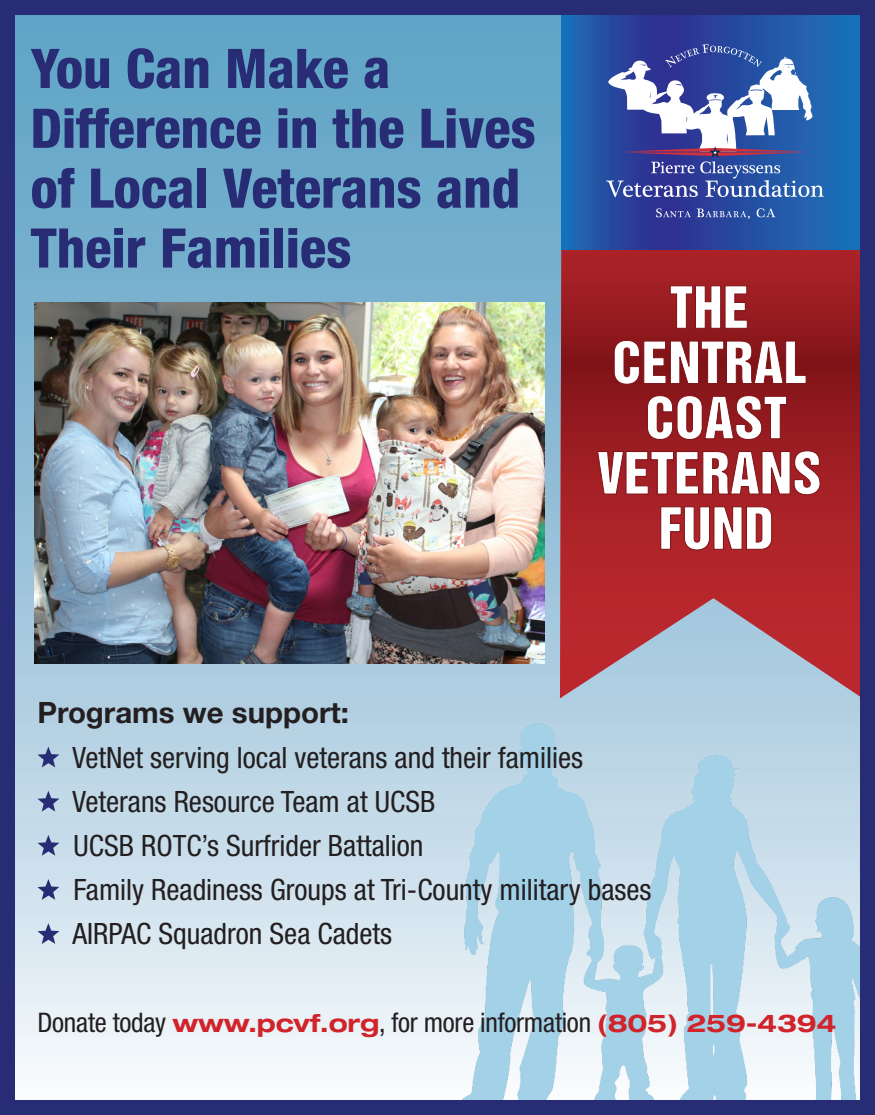
<style>
.page{position:relative;width:875px;height:1115px;background:#fff}
.page>*{position:absolute;margin:0;border:0;box-sizing:border-box;transform-origin:0 0}
.t1{font:800 condensed 54.75px/59.8px "Helvetica Neue";color:#282c74}
.t2{font:53.25px/55.2px "Helvetica Inserat";color:#fff;text-align:center}
.t3{font:condensed 29.5px/44px "Helvetica Neue";color:#231f20}
.t4{font:700 29.5px "Helvetica Neue";color:#231f20}
.t5{font:condensed 27px "Helvetica Neue";letter-spacing:-.01em;color:#231f20}
.s1{font-weight:700;font-stretch:expanded;font-size:24.5px;color:#d1232a}
.s2{font-size:29.5px}
</style>
<div class="page">
<div style="left:0;top:0;width:874px;height:1114px;background:linear-gradient(to bottom,#519bc1,#f1f4f9)"></div>
<img style="left:436px;top:672px;width:422px;height:426px">
<img style="left:34px;top:302px;width:511px;height:361px">
<svg style="left:560px;top:17px;width:298px;height:681px;background:#a9454e"></svg>
<svg style="left:596px;top:285px;width:225px;height:266px;background:#961b1f"></svg>
<svg style="left:561px;top:16px;width:297px;height:233px;background:#2157a8"></svg>
<svg style="left:656px;top:208px;width:34px;height:9px"></svg>
<svg style="left:696px;top:208px;width:53px;height:11px"></svg>
<svg style="left:756px;top:208px;width:19px;height:9px"></svg>
<svg style="left:606px;top:44px;width:217px;height:153px"></svg>
<div style="left:0;top:0;width:874px;height:1114px;border:15px solid #282c74"></div>
<svg style="left:37px;top:746px;width:22px;height:21px"></svg>
<svg style="left:37px;top:790px;width:22px;height:21px"></svg>
<svg style="left:37px;top:834px;width:22px;height:21px"></svg>
<svg style="left:37px;top:878px;width:22px;height:21px"></svg>
<svg style="left:37px;top:923px;width:22px;height:20px"></svg>
<h1 class="t1" style="left:31px;top:38px;width:506px">You Can Make a<br>Difference in the Lives of Local Veterans and<br>Their Families</h1>
<h2 class="t2" style="left:597px;top:280px;width:226px">THE<br>CENTRAL<br>COAST<br>VETERANS<br>FUND</h2>
<p class="t4" style="left:37px;top:694px;width:313px">Programs we support:</p>
<p class="t3" style="left:72px;top:734px;width:580px">VetNet serving local veterans and their families Veterans Resource Team at UCSB<br>UCSB ROTC’s Surfrider Battalion<br>Family Readiness Groups at Tri-County military bases AIRPAC Squadron Sea Cadets</p>
<p class="t5" style="left:37px;top:1006px;width:800px">Donate today <span class="s1">www.pcvf.org</span><span class="s2">,</span> for more information <span class="s1">(805) 259-4394</span></p>
</div>
